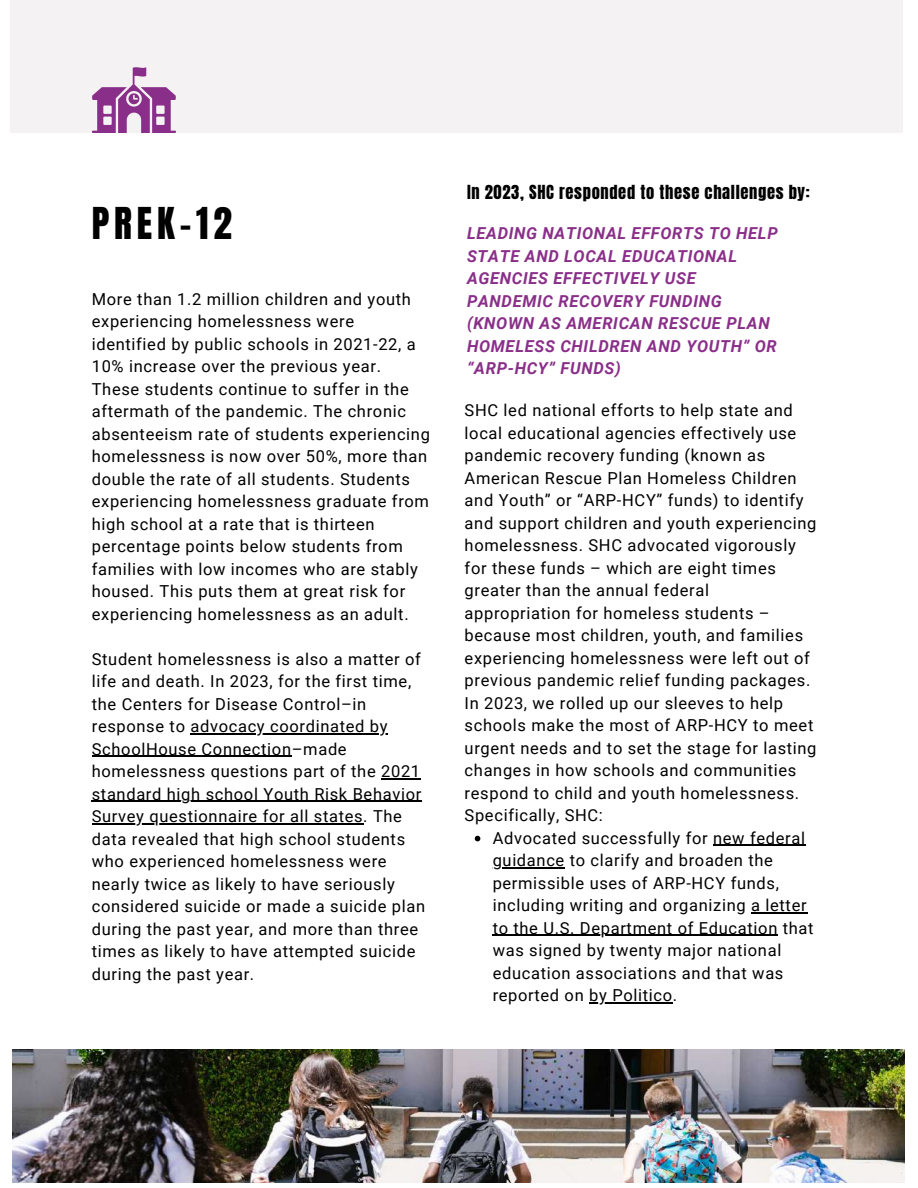
<style>
.page{position:relative;width:918px;height:1188px;background:#fff}
.page>*{position:absolute;margin:0;border:0;box-sizing:border-box;transform-origin:0 0}
.t1{font:37.35px "Anton";letter-spacing:.13em;color:#000001}
.t2{font:16.5px/22.5px "Roboto";letter-spacing:.04em;color:#000001}
.t3{font:italic 700 16.5px/22.5px "Roboto";letter-spacing:.04em;color:#8a2f89}
.t4{font:16.5px "Anton";letter-spacing:.04em;color:#000001}
</style>
<div class="page">
<div style="left:10px;top:0;width:892px;height:133px;background:#f4f2f2"></div>
<svg style="left:92px;top:67px;width:84px;height:66px"></svg>
<hr style="left:190px;top:733px;width:198px;height:1px;background:#000001">
<hr style="left:92px;top:756px;width:200px;height:1px;background:#000001">
<hr style="left:381px;top:778px;width:40px;height:1px;background:#000001">
<hr style="left:92px;top:801px;width:330px;height:1px;background:#000001">
<hr style="left:92px;top:823px;width:271px;height:1px;background:#000001">
<svg style="left:475px;top:836px;width:5px;height:5px"></svg>
<hr style="left:713px;top:845px;width:93px;height:1px;background:#000001">
<hr style="left:493px;top:867px;width:72px;height:1px;background:#000001">
<hr style="left:751px;top:912px;width:56px;height:1px;background:#000001">
<hr style="left:493px;top:935px;width:285px;height:1px;background:#000001">
<hr style="left:589px;top:1002px;width:84px;height:1px;background:#000001">
<img style="left:13px;top:1050px;width:892px;height:133px">
<h1 class="t1" style="left:92px;top:196px;width:142px">PREK-12</h1>
<p class="t2" style="left:92px;top:288px;width:340px">More than 1.2 million children and youth experiencing homelessness were identified by public schools in 2021-22, a 10% increase over the previous year.<br>These students continue to suffer in the aftermath of the pandemic. The chronic absenteeism rate of students experiencing homelessness is now over 50%, more than double the rate of all students. Students experiencing homelessness graduate from high school at a rate that is thirteen percentage points below students from families with low incomes who are stably housed. This puts them at great risk for experiencing homelessness as an adult.</p>
<p class="t2" style="left:92px;top:648px;width:335px">Student homelessness is also a matter of life and death. In 2023, for the first time, the Centers for Disease Control–in response to advocacy coordinated by SchoolHouse Connection–made homelessness questions part of the 2021 standard high school Youth Risk Behavior Survey questionnaire for all states. The data revealed that high school students who experienced homelessness were nearly twice as likely to have seriously considered suicide or made a suicide plan during the past year, and more than three times as likely to have attempted suicide during the past year.</p>
<p class="t4" style="left:467px;top:180px;width:344px">In 2023, SHC responded to these challenges by:</p>
<p class="t3" style="left:467px;top:223px;width:312px">LEADING NATIONAL EFFORTS TO HELP<br>STATE AND LOCAL EDUCATIONAL<br>AGENCIES EFFECTIVELY USE<br>PANDEMIC RECOVERY FUNDING (KNOWN AS AMERICAN RESCUE PLAN<br>HOMELESS CHILDREN AND YOUTH” OR “ARP-HCY” FUNDS)</p>
<p class="t2" style="left:465px;top:399px;width:353px">SHC led national efforts to help state and local educational agencies effectively use pandemic recovery funding (known as American Rescue Plan Homeless Children and Youth” or “ARP-HCY” funds) to identify and support children and youth experiencing homelessness. SHC advocated vigorously for these funds – which are eight times greater than the annual federal appropriation for homeless students – because most children, youth, and families experiencing homelessness were left out of previous pandemic relief funding packages.<br>In 2023, we rolled up our sleeves to help schools make the most of ARP-HCY to meet urgent needs and to set the stage for lasting changes in how schools and communities respond to child and youth homelessness.<br>Specifically, SHC:</p>
<p class="t2" style="left:493px;top:827px;width:322px">Advocated successfully for new federal guidance to clarify and broaden the permissible uses of ARP-HCY funds, including writing and organizing a letter to the U.S. Department of Education that was signed by twenty major national education associations and that was reported on by Politico.</p>
</div>
